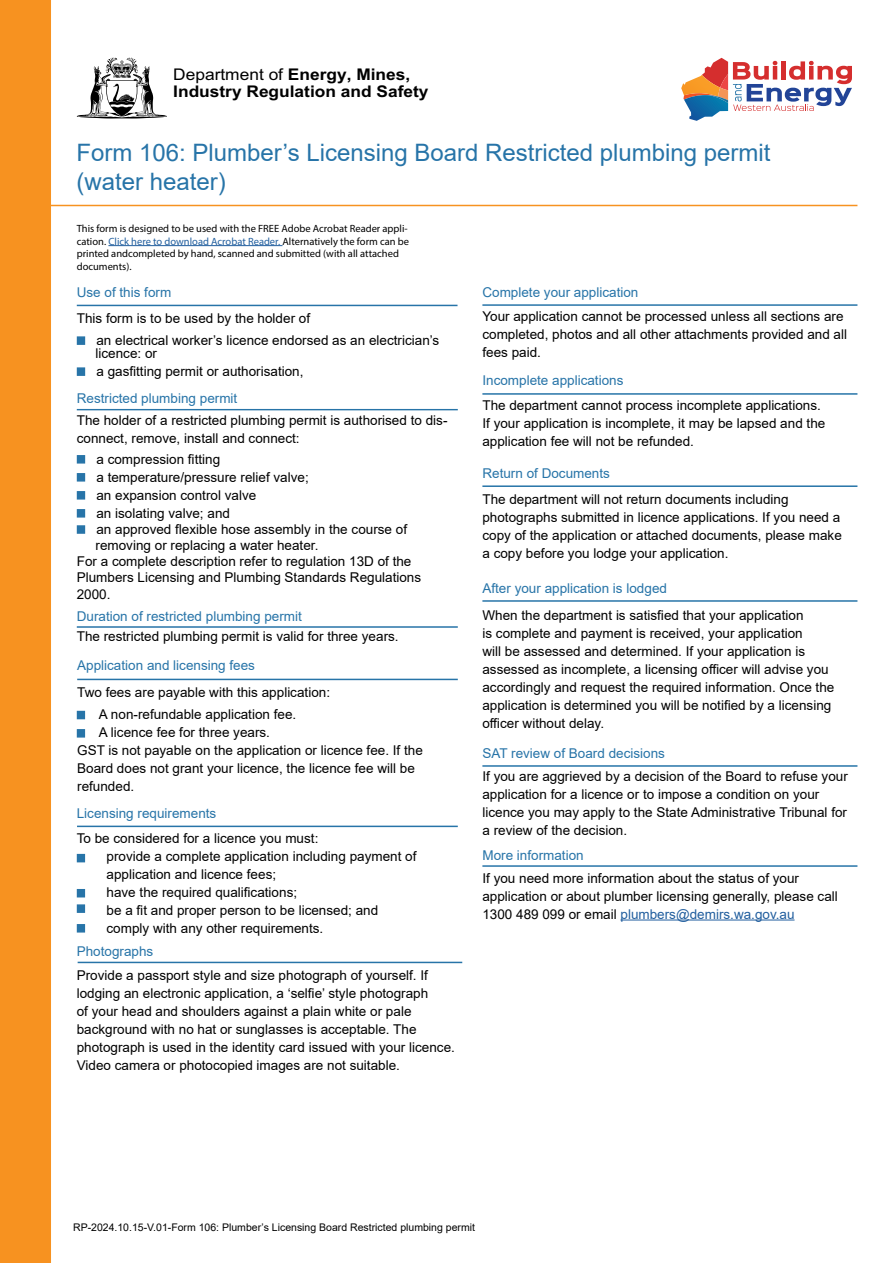
<style>
.page{position:relative;width:893px;height:1263px;background:#fff}
.page>*{position:absolute;margin:0;border:0;box-sizing:border-box;transform-origin:0 0}
.t1{font:24px/28.8px "Arial";color:#2774a8}
.t2{font:700 16.05px/16.8px "Arial";color:#000;scale:1.08 1}
.t3{font:13.5px/18px "Arial";color:#000}
.t4{font:13.5px "Arial";color:#2774a8}
.t5{font:10.5px/12.6px "Myriad Pro";color:#000}
.t6{font:10.5px "Arial";color:#000}
.s1{font-weight:400}
.s2{color:#215e9e}
</style>
<div class="page">
<div style="left:0;top:0;width:51px;height:1263px;background:#f79220"></div>
<hr style="left:50px;top:205px;width:807px;height:1px;background:#f79220">
<hr style="left:108px;top:245px;width:175px;height:1px;background:#215e9e">
<hr style="left:77px;top:305px;width:380px;height:1px;background:#2774a8">
<svg style="left:77px;top:336px;width:8px;height:9px"></svg>
<svg style="left:77px;top:367px;width:8px;height:9px"></svg>
<hr style="left:77px;top:409px;width:381px;height:1px;background:#2774a8">
<div style="left:77px;top:455px;width:8px;height:9px;background:#2774a8;border:2px solid #2774a8"></div>
<div style="left:77px;top:473px;width:8px;height:9px;background:#2774a8;border:2px solid #2774a8"></div>
<div style="left:77px;top:491px;width:8px;height:9px;background:#2774a8;border:2px solid #2774a8"></div>
<div style="left:77px;top:509px;width:8px;height:9px;background:#2774a8;border:2px solid #2774a8"></div>
<svg style="left:77px;top:525px;width:8px;height:9px"></svg>
<hr style="left:77px;top:626px;width:381px;height:2px;background:#2774a8">
<hr style="left:77px;top:679px;width:381px;height:1px;background:#2774a8">
<div style="left:77px;top:711px;width:8px;height:8px;background:#2774a8"></div>
<div style="left:77px;top:729px;width:8px;height:8px;background:#2774a8;border:2px solid #2774a8"></div>
<hr style="left:77px;top:826px;width:381px;height:1px;background:#2774a8">
<div style="left:77px;top:854px;width:8px;height:8px;background:#2774a8"></div>
<div style="left:77px;top:889px;width:8px;height:8px;background:#2774a8"></div>
<svg style="left:77px;top:904px;width:8px;height:9px"></svg>
<div style="left:77px;top:924px;width:8px;height:8px;background:#2774a8"></div>
<hr style="left:78px;top:962px;width:384px;height:1px;background:#2774a8">
<hr style="left:482px;top:304px;width:375px;height:2px;background:#2774a8">
<hr style="left:482px;top:393px;width:375px;height:2px;background:#2774a8">
<hr style="left:482px;top:485px;width:375px;height:2px;background:#2774a8">
<hr style="left:482px;top:600px;width:375px;height:2px;background:#2774a8">
<hr style="left:482px;top:765px;width:375px;height:2px;background:#2774a8">
<hr style="left:620px;top:919px;width:174px;height:1px;background:#215e9e">
<hr style="left:482px;top:865px;width:375px;height:2px;background:#2774a8">
<svg style="left:77px;top:57px;width:90px;height:62px"></svg>
<svg style="left:681px;top:58px;width:171px;height:63px"></svg>
<p class="t2" style="left:173px;top:66px;width:238px"><span class="s1">Department of</span> Energy, Mines,<br>Industry Regulation and Safety</p>
<h1 class="t1" style="left:77px;top:138px;width:696px">Form 106: Plumber’s Licensing Board Restricted plumbing permit (water heater)</h1>
<p class="t5" style="left:77px;top:222px;width:334px">This form is designed to be used with the FREE Adobe Acrobat Reader appli&shy;cation. <span class="s2">Click here to download Acrobat Reader.</span> Alternatively the form can be printed andcompleted by hand, scanned and submitted (with all attached documents).</p>
<p class="t4" style="left:77px;top:283px;width:96px">Use of this form</p>
<p class="t3" style="left:96px;top:307px;width:344px;line-height:22px;text-indent:-20px">This form is to be used by the holder of<br>an electrical worker’s licence endorsed as an electrician’s</p>
<p class="t3" style="left:96px;top:345px;width:209px;line-height:17.5px">licence: or<br>a gasfitting permit or authorisation,</p>
<p class="t4" style="left:77px;top:389px;width:162px">Restricted plumbing permit</p>
<p class="t3" style="left:77px;top:412px;width:372px">The holder of a restricted plumbing permit is authorised to dis&shy;connect, remove, install and connect:</p>
<p class="t3" style="left:96px;top:450px;width:214px">a compression fitting<br>a temperature/pressure relief valve; an expansion control valve<br>an isolating valve; and</p>
<p class="t3" style="left:96px;top:520px;width:312px">an approved flexible hose assembly in the course of</p>
<p class="t3" style="left:96px;top:536px;width:224px">removing or replacing a water heater.</p>
<p class="t3" style="left:77px;top:552px;width:336px">For a complete description refer to regulation 13D of the</p>
<p class="t3" style="left:77px;top:568px;width:346px">Plumbers Licensing and Plumbing Standards Regulations</p>
<p class="t3" style="left:77px;top:585px;width:35px">2000.</p>
<p class="t4" style="left:77px;top:607px;width:227px">Duration of restricted plumbing permit</p>
<p class="t3" style="left:77px;top:627px;width:323px">The restricted plumbing permit is valid for three years.</p>
<p class="t4" style="left:77px;top:656px;width:179px">Application and licensing fees</p>
<p class="t3" style="left:99px;top:681px;width:233px;line-height:22.2px;text-indent:-22px">Two fees are payable with this application:<br>A non-refundable application fee.</p>
<p class="t3" style="left:77px;top:723px;width:347px;text-indent:22px">A licence fee for three years.<br>GST is not payable on the application or licence fee. If the Board does not grant your licence, the licence fee will be refunded.</p>
<p class="t4" style="left:77px;top:804px;width:141px">Licensing requirements</p>
<p class="t3" style="left:107px;top:829px;width:311px;text-indent:-30px">To be considered for a licence you must:<br>provide a complete application including payment of application and licence fees;<br>have the required qualifications;<br>be a fit and proper person to be licensed; and comply with any other requirements.</p>
<p class="t4" style="left:77px;top:942px;width:78px">Photographs</p>
<p class="t3" style="left:77px;top:966px;width:380px">Provide a passport style and size photograph of yourself. If lodging an electronic application, a ‘selfie’ style photograph<br>of your head and shoulders against a plain white or pale background with no hat or sunglasses is acceptable. The photograph is used in the identity card issued with your licence.<br>Video camera or photocopied images are not suitable.</p>
<p class="t4" style="left:482px;top:283px;width:158px">Complete your application</p>
<p class="t3" style="left:482px;top:307px;width:366px">Your application cannot be processed unless all sections are completed, photos and all other attachments provided and all fees paid.</p>
<p class="t4" style="left:482px;top:371px;width:143px">Incomplete applications</p>
<p class="t3" style="left:482px;top:396px;width:344px">The department cannot process incomplete applications.<br>If your application is incomplete, it may be lapsed and the application fee will not be refunded.</p>
<p class="t4" style="left:482px;top:464px;width:129px">Return of Documents</p>
<p class="t3" style="left:482px;top:490px;width:361px">The department will not return documents including photographs submitted in licence applications. If you need a copy of the application or attached documents, please make a copy before you lodge your application.</p>
<p class="t4" style="left:482px;top:579px;width:186px">After your application is lodged</p>
<p class="t3" style="left:482px;top:606px;width:353px">When the department is satisfied that your application<br>is complete and payment is received, your application<br>will be assessed and determined. If your application is assessed as incomplete, a licensing officer will advise you accordingly and request the required information. Once the application is determined you will be notified by a licensing officer without delay.</p>
<p class="t4" style="left:482px;top:744px;width:184px">SAT review of Board decisions</p>
<p class="t3" style="left:482px;top:767px;width:367px">If you are aggrieved by a decision of the Board to refuse your application for a licence or to impose a condition on your licence you may apply to the State Administrative Tribunal for a review of the decision.</p>
<p class="t4" style="left:482px;top:846px;width:103px">More information</p>
<p class="t3" style="left:482px;top:869px;width:357px">If you need more information about the status of your application or about plumber licensing generally, please call<br>1300 489 099 or email <span class="s2">plumbers@demirs.wa.gov.au</span></p>
<p class="t6" style="left:73px;top:1220px;width:403px">RP-2024.10.15-V.01-Form 106: Plumber’s Licensing Board Restricted plumbing permit</p>
</div>
